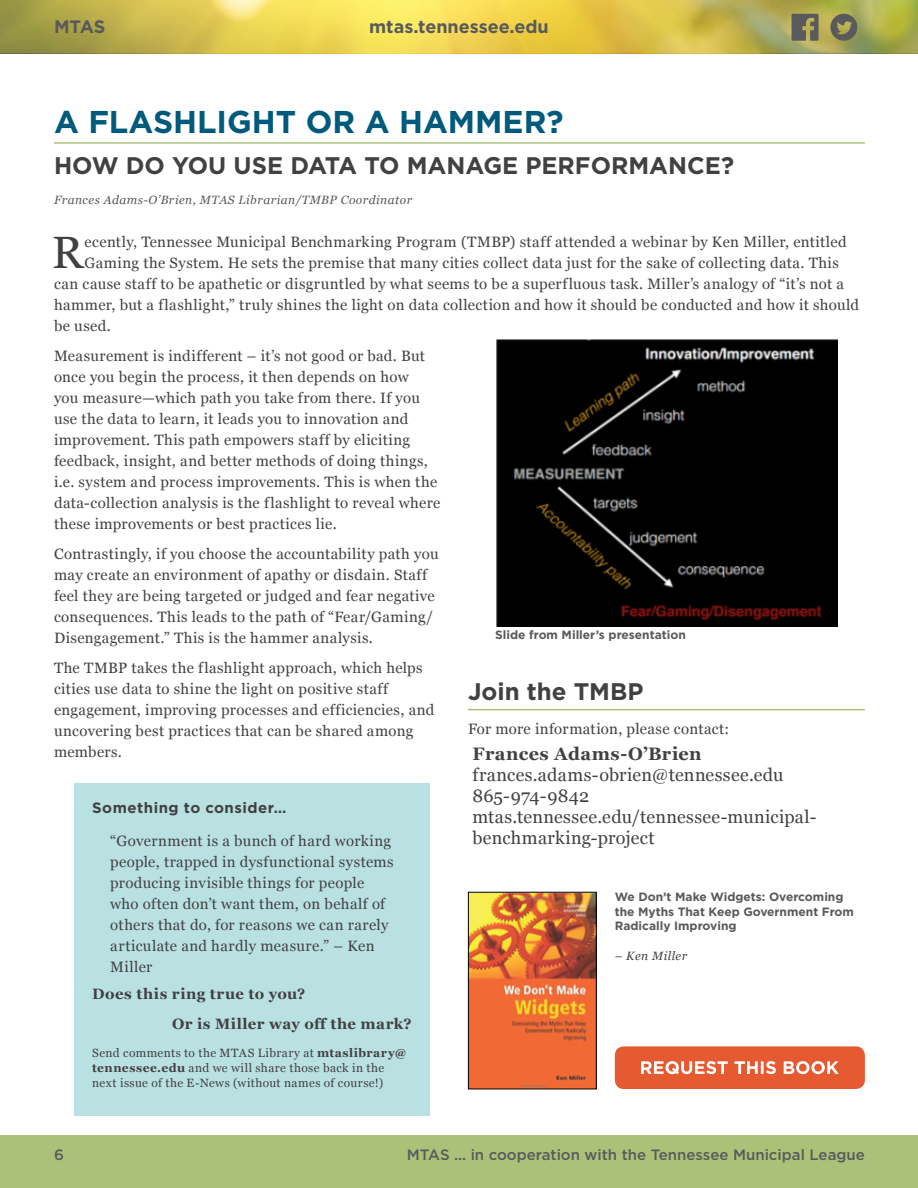
<style>
.page{position:relative;width:918px;height:1188px;background:#fff}
.page>*{position:absolute;margin:0;border:0;box-sizing:border-box;transform-origin:0 0}
.t1{font:45.3px "Georgia";color:#414042}
.t2{font:700 31.5px "Gotham";color:#005a7b}
.t3{font:700 24px "Gotham";color:#414042}
.t4{font:18px/21px "Georgia";letter-spacing:.015em;color:#414042}
.t5{font:700 18px "Gotham";color:#585a5b}
.t6{font:700 18px "Georgia";letter-spacing:.025em;color:#414042}
.t7{font:15px/21px "Georgia";letter-spacing:.025em;color:#414042}
.t8{font:500 15px "Gotham";color:#585a5b}
.t9{font:700 15px/30px "Georgia";letter-spacing:.03em;color:#414042}
.t10{font:700 15px "Gotham";letter-spacing:.03em;color:#414042}
.t11{font:12px/15px "Georgia";letter-spacing:.035em;color:#414042}
.t12{font:700 12px/14.4px "Gotham";color:#58595b}
.t13{font:italic 12px "Georgia";letter-spacing:.04em;color:#58595b}
.t14{font:italic 12px "Georgia";letter-spacing:.04em;color:#414042}
.s1{font-weight:700}
</style>
<div class="page">
<svg style="left:0;top:0;width:918px;height:53px;background:#d3c151"></svg>
<svg style="left:830px;top:14px;width:27px;height:27px"></svg>
<svg style="left:792px;top:14px;width:27px;height:27px"></svg>
<div style="left:0;top:1135px;width:918px;height:53px;background:#abc178"></div>
<hr style="left:54px;top:142px;width:811px;height:2px;background:#abc178">
<img style="left:470px;top:894px;width:125px;height:193px">
<div style="left:468px;top:892px;width:129px;height:197px;border:1px solid #000"></div>
<div style="left:615px;top:1046px;width:250px;height:43px;background:#e65a32;border-radius:9px"></div>
<svg style="left:641px;top:1061px;width:198px;height:13px"></svg>
<img style="left:496px;top:339px;width:342px;height:287px">
<hr style="left:468px;top:709px;width:397px;height:1px;background:#abc178">
<div style="left:74px;top:783px;width:356px;height:333px;background:#bae1e2"></div>
<p class="t5" style="left:54px;top:14px;width:53px">MTAS</p>
<p class="t5" style="left:369px;top:14px;width:181px">mtas.tennessee.edu</p>
<h2 class="t2" style="left:54px;top:101px;width:511px">A FLASHLIGHT OR A HAMMER?</h2>
<h3 class="t3" style="left:54px;top:149px;width:682px">HOW DO YOU USE DATA TO MANAGE PERFORMANCE?</h3>
<p class="t13" style="left:54px;top:191px;width:360px">Frances Adams-O’Brien, MTAS Librarian/TMBP Coordinator</p>
<h1 class="t1" style="left:52px;top:220px;width:33px">R</h1>
<p class="t7" style="left:85px;top:231px;width:764px">ecently, Tennessee Municipal Benchmarking Program (TMBP) staff attended a webinar by Ken Miller, entitled</p>
<p class="t7" style="left:85px;top:252px;width:756px">Gaming the System. He sets the premise that many cities collect data just for the sake of collecting data. This</p>
<p class="t7" style="left:54px;top:273px;width:792px">can cause staff to be apathetic or disgruntled by what seems to be a superfluous task. Miller’s analogy of “it’s not a</p>
<p class="t7" style="left:54px;top:294px;width:807px">hammer, but a flashlight,” truly shines the light on data collection and how it should be conducted and how it should</p>
<p class="t7" style="left:54px;top:315px;width:58px">be used.</p>
<p class="t7" style="left:54px;top:345px;width:388px">Measurement is indifferent – it’s not good or bad. But once you begin the process, it then depends on how<br>you measure—which path you take from there. If you use the data to learn, it leads you to innovation and improvement. This path empowers staff by eliciting feedback, insight, and better methods of doing things, i.e. system and process improvements. This is when the data-collection analysis is the flashlight to reveal where these improvements or best practices lie.</p>
<p class="t7" style="left:54px;top:543px;width:386px">Contrastingly, if you choose the accountability path you may create an environment of apathy or disdain. Staff feel they are being targeted or judged and fear negative consequences. This leads to the path of “Fear/Gaming/ Disengagement.” This is the hammer analysis.</p>
<p class="t7" style="left:54px;top:657px;width:382px">The TMBP takes the flashlight approach, which helps cities use data to shine the light on positive staff engagement, improving processes and efficiencies, and uncovering best practices that can be shared among members.</p>
<p class="t12" style="left:495px;top:627px;width:192px">Slide from Miller’s presentation</p>
<h3 class="t3" style="left:468px;top:675px;width:177px">Join the TMBP</h3>
<p class="t7" style="left:468px;top:718px;width:263px">For more information, please contact:</p>
<p class="t6" style="left:472px;top:740px;width:231px">Frances Adams-O’Brien</p>
<p class="t4" style="left:472px;top:763px;width:346px">frances.adams-obrien@tennessee.edu<br>865-974-9842 mtas.tennessee.edu/tennessee-municipal&shy;benchmarking-project</p>
<p class="t10" style="left:92px;top:798px;width:196px">Something to consider…</p>
<p class="t7" style="left:110px;top:830px;width:285px">“Government is a bunch of hard working people, trapped in dysfunctional systems producing invisible things for people who often don’t want them, on behalf of others that do, for reasons we can rarely articulate and hardly measure.” – Ken Miller</p>
<p class="t9" style="left:172px;top:978px;width:241px;text-indent:-80px">Does this ring true to you?<br>Or is Miller way off the mark?</p>
<p class="t11" style="left:92px;top:1045px;width:316px">Send comments to the MTAS Library at <span class="s1">mtaslibrary@ tennessee.edu</span> and we will share those back in the next issue of the E-News (without names of course!)</p>
<p class="t12" style="left:615px;top:890px;width:241px">We Don’t Make Widgets: Overcoming the Myths That Keep Government From<br>Radically Improving</p>
<p class="t14" style="left:615px;top:947px;width:74px">– Ken Miller</p>
<p class="t8" style="left:54px;top:1145px;width:11px">6</p>
<p class="t8" style="left:407px;top:1145px;width:459px">MTAS ... in cooperation with the Tennessee Municipal League</p>
</div>
